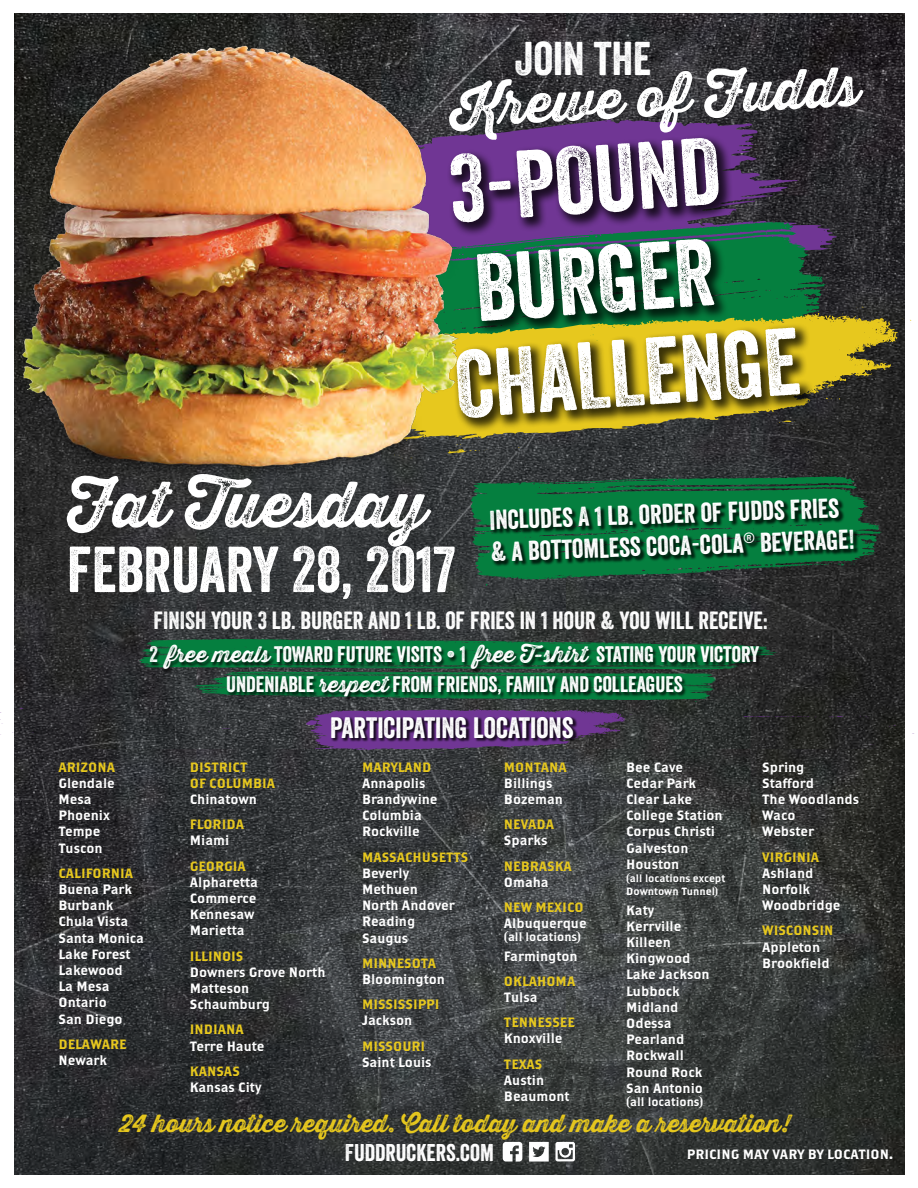
<style>
.page{position:relative;width:918px;height:1188px;background:#fff}
.page>*{position:absolute;margin:0;border:0;box-sizing:border-box;transform-origin:0 0}
.t1{font:92.4px/97.8px "Veneer";color:#fff}
.t2{font:62.85px "Veneer";color:#fff}
.t3{font:62.85px "Thirsty Rough Bol Two";color:#fff}
.t4{font:54.15px "Thirsty Rough Bol Two";color:#fff}
.t5{font:45.9px "Veneer";color:#fff}
.t6{font:28.65px "Veneer";color:#fff}
.t7{font:26.55px/31.8px "Veneer";color:#fff}
.t8{font:24.15px "Veneer";color:#fff}
.t9{font:24.15px "Thirsty Rough Bol Two";color:#e7c81e}
.t10{font:23.55px "Veneer";color:#fff}
.t11{font:21.75px/29.7px "Veneer";color:#fff;text-align:center}
.t12{font:13.5px/16.2px "Brothers OT";color:#fff}
.t13{font:13.5px/16.2px "Brothers OT";color:#e7c81e}
.t14{font:12px "Brothers OT";color:#fff}
.t15{font:10.5px/13.2px "Brothers OT";color:#fff}
.s1{font-family:"Thirsty Rough Bol Two"}
</style>
<div class="page">
<img style="left:14px;top:14px;width:891px;height:1160px">
<svg style="left:471px;top:476px;width:410px;height:110px;background:#1c5538"></svg>
<svg style="left:743px;top:716px;width:66px;height:2px"></svg>
<svg style="left:860px;top:717px;width:10px;height:2px"></svg>
<svg style="left:828px;top:716px;width:15px;height:2px"></svg>
<svg style="left:139px;top:639px;width:639px;height:63px;background:#214d37"></svg>
<div style="left:150px;top:645px;width:614px;height:29px;background:#000;opacity:.75"></div>
<div style="left:227px;top:676px;width:460px;height:26px;background:#000;opacity:.75"></div>
<svg style="left:487px;top:120px;width:350px;height:184px;background:#3d2d48"></svg>
<svg style="left:857px;top:306px;width:7px;height:2px"></svg>
<svg style="left:898px;top:318px;width:6px;height:3px"></svg>
<div style="left:446px;top:134px;width:287px;height:103px;background:#000;opacity:.75"></div>
<svg style="left:487px;top:222px;width:339px;height:91px;background:#275f55"></svg>
<div style="left:473px;top:235px;width:256px;height:101px;background:#000;opacity:.75"></div>
<svg style="left:487px;top:313px;width:411px;height:127px;background:#565c28"></svg>
<div style="left:452px;top:323px;width:363px;height:110px;background:#000;opacity:.75"></div>
<img style="left:14px;top:13px;width:473px;height:475px">
<svg style="left:423px;top:753px;width:323px;height:6px;background:#363839"></svg>
<svg style="left:452px;top:1118px;width:346px;height:29px;background:#363939"></svg>
<svg style="left:275px;top:759px;width:627px;height:359px;background:#363939"></svg>
<svg style="left:770px;top:842px;width:19px;height:35px"></svg>
<svg style="left:454px;top:788px;width:310px;height:319px;background:#404343"></svg>
<div style="left:490px;top:498px;width:369px;height:70px;background:#000;opacity:.75"></div>
<svg style="left:306px;top:709px;width:327px;height:45px;background:#523864"></svg>
<div style="left:331px;top:716px;width:246px;height:26px;background:#000;opacity:.75"></div>
<svg style="left:529px;top:1142px;width:20px;height:20px"></svg>
<svg style="left:503px;top:1142px;width:19px;height:20px"></svg>
<svg style="left:555px;top:1142px;width:20px;height:19px"></svg>
<h3 class="t5" style="left:515px;top:31px;width:138px">JOIN THE</h3>
<h3 class="t4" style="left:450px;top:66px;width:409px;rotate:-3deg">Kr ewe of Fudds</h3>
<h1 class="t1" style="left:439px;top:141px;width:347px;rotate:-4deg">3-POUND<br>BURGER<br>CHALLENGE</h1>
<h2 class="t3" style="left:67px;top:457px;width:361px">Fat Tuesday</h2>
<h2 class="t2" style="left:67px;top:531px;width:390px">FEBRUARY 28, 2017</h2>
<h3 class="t8" style="left:154px;top:606px;width:615px">FINISH YOUR 3 LB. BURGER AND 1 LB. OF FRIES IN 1 HOUR &amp; YOU WILL RECEIVE:</h3>
<h3 class="t11" style="left:149px;top:640px;width:612px">2 <span class="s1">free meals</span> TOWARD FUTURE VISITS • 1 <span class="s1">free T-shirt</span> STATING YOUR VICTORY<br>UNDENIABLE <span class="s1">respect</span> FROM FRIENDS, FAMILY AND COLLEAGUES</h3>
<h3 class="t7" style="left:489px;top:504px;width:366px;rotate:-2deg">INCLUDES A 1 LB. ORDER OF FUDDS FRIES &amp; A BOTTOMLESS COCA-COLA<sup>®</sup> BEVERAGE!</h3>
<p class="t13" style="left:58px;top:759px;width:58px">ARIZONA</p>
<p class="t12" style="left:58px;top:776px;width:58px">Glendale<br>Mesa<br>Phoenix<br>Tempe<br>Tuscon</p>
<p class="t13" style="left:58px;top:866px;width:76px">CALIFORNIA</p>
<p class="t12" style="left:58px;top:882px;width:87px">Buena Park<br>Burbank<br>Chula Vista<br>Santa Monica<br>Lake Forest<br>Lakewood<br>La Mesa<br>Ontario<br>San Diego</p>
<p class="t13" style="left:58px;top:1037px;width:70px">DELAWARE</p>
<p class="t12" style="left:58px;top:1053px;width:50px">Newark</p>
<h3 class="t6" style="left:330px;top:710px;width:245px">PARTICIPATING LOCATIONS</h3>
<p class="t13" style="left:190px;top:759px;width:87px">DISTRICT<br>OF COLUMBIA</p>
<p class="t12" style="left:190px;top:792px;width:69px">Chinatown</p>
<p class="t13" style="left:190px;top:817px;width:56px">FLORIDA</p>
<p class="t12" style="left:190px;top:833px;width:41px">Miami</p>
<p class="t13" style="left:190px;top:858px;width:58px">GEORGIA</p>
<p class="t12" style="left:190px;top:875px;width:70px">Alpharetta<br>Commerce<br>Kennesaw<br>Marietta</p>
<p class="t13" style="left:190px;top:948px;width:55px">ILLINOIS</p>
<p class="t12" style="left:190px;top:965px;width:137px">Downers Grove North<br>Matteson<br>Schaumburg</p>
<p class="t13" style="left:190px;top:1022px;width:56px">INDIANA</p>
<p class="t12" style="left:190px;top:1038px;width:76px">Terre Haute</p>
<p class="t13" style="left:190px;top:1064px;width:52px">KANSAS</p>
<p class="t12" style="left:190px;top:1080px;width:73px">Kansas City</p>
<p class="t13" style="left:362px;top:759px;width:71px">MARYLAND</p>
<p class="t12" style="left:362px;top:776px;width:77px">Annapolis<br>Brandywine<br>Columbia<br>Rockville</p>
<p class="t13" style="left:362px;top:849px;width:108px">MASSACHUSETTS</p>
<p class="t12" style="left:362px;top:866px;width:94px">Beverly<br>Methuen<br>North Andover<br>Reading<br>Saugus</p>
<p class="t13" style="left:362px;top:956px;width:76px">MINNESOTA</p>
<p class="t12" style="left:362px;top:972px;width:85px">Bloomington</p>
<p class="t13" style="left:362px;top:997px;width:79px">MISSISSIPPI</p>
<p class="t12" style="left:362px;top:1013px;width:52px">Jackson</p>
<p class="t13" style="left:362px;top:1038px;width:65px">MISSOURI</p>
<p class="t12" style="left:362px;top:1055px;width:71px">Saint Louis</p>
<p class="t13" style="left:504px;top:759px;width:64px">MONTANA</p>
<p class="t12" style="left:504px;top:776px;width:60px">Billings<br>Bozeman</p>
<p class="t13" style="left:504px;top:817px;width:52px">NEVADA</p>
<p class="t12" style="left:504px;top:833px;width:45px">Sparks</p>
<p class="t13" style="left:504px;top:858px;width:70px">NEBRASKA</p>
<p class="t12" style="left:504px;top:875px;width:46px">Omaha</p>
<p class="t13" style="left:504px;top:900px;width:81px">NEW MEXICO</p>
<p class="t12" style="left:504px;top:916px;width:84px">Albuquerque</p>
<p class="t14" style="left:504px;top:932px;width:79px">(all locations)</p>
<p class="t12" style="left:504px;top:948px;width:75px">Farmington</p>
<p class="t13" style="left:504px;top:974px;width:73px">OKLAHOMA</p>
<p class="t12" style="left:504px;top:990px;width:35px">Tulsa</p>
<p class="t13" style="left:504px;top:1015px;width:72px">TENNESSEE</p>
<p class="t12" style="left:504px;top:1031px;width:60px">Knoxville</p>
<p class="t13" style="left:504px;top:1056px;width:40px">TEXAS</p>
<p class="t12" style="left:504px;top:1073px;width:67px">Austin<br>Beaumont</p>
<p class="t12" style="left:626px;top:759px;width:98px">Bee Cave<br>Cedar Park<br>Clear Lake<br>College Station<br>Corpus Christi<br>Galveston<br>Houston</p>
<p class="t15" style="left:626px;top:872px;width:101px">(all locations except<br>Downtown Tunnel)</p>
<p class="t12" style="left:626px;top:902px;width:85px">Katy<br>Kerrville<br>Killeen<br>Kingwood<br>Lake Jackson<br>Lubbock<br>Midland<br>Odessa<br>Pearland<br>Rockwall<br>Round Rock<br>San Antonio</p>
<p class="t14" style="left:626px;top:1096px;width:79px">(all locations)</p>
<p class="t12" style="left:762px;top:759px;width:98px">Spring<br>Stafford<br>The Woodlands<br>Waco<br>Webster</p>
<p class="t13" style="left:762px;top:849px;width:59px">VIRGINIA</p>
<p class="t12" style="left:762px;top:866px;width:80px">Ashland<br>Norfolk<br>Woodbridge</p>
<p class="t13" style="left:762px;top:923px;width:73px">WISCONSIN</p>
<p class="t12" style="left:762px;top:939px;width:69px">Appleton<br>Brookfield</p>
<h3 class="t9" style="left:120px;top:1105px;width:672px">24 hours notice required. Call today and make a reservation!</h3>
<h3 class="t10" style="left:345px;top:1138px;width:151px">FUDDRUCKERS.COM</h3>
<p class="t12" style="left:687px;top:1147px;width:208px">PRICING MAY VARY BY LOCATION.</p>
</div>
